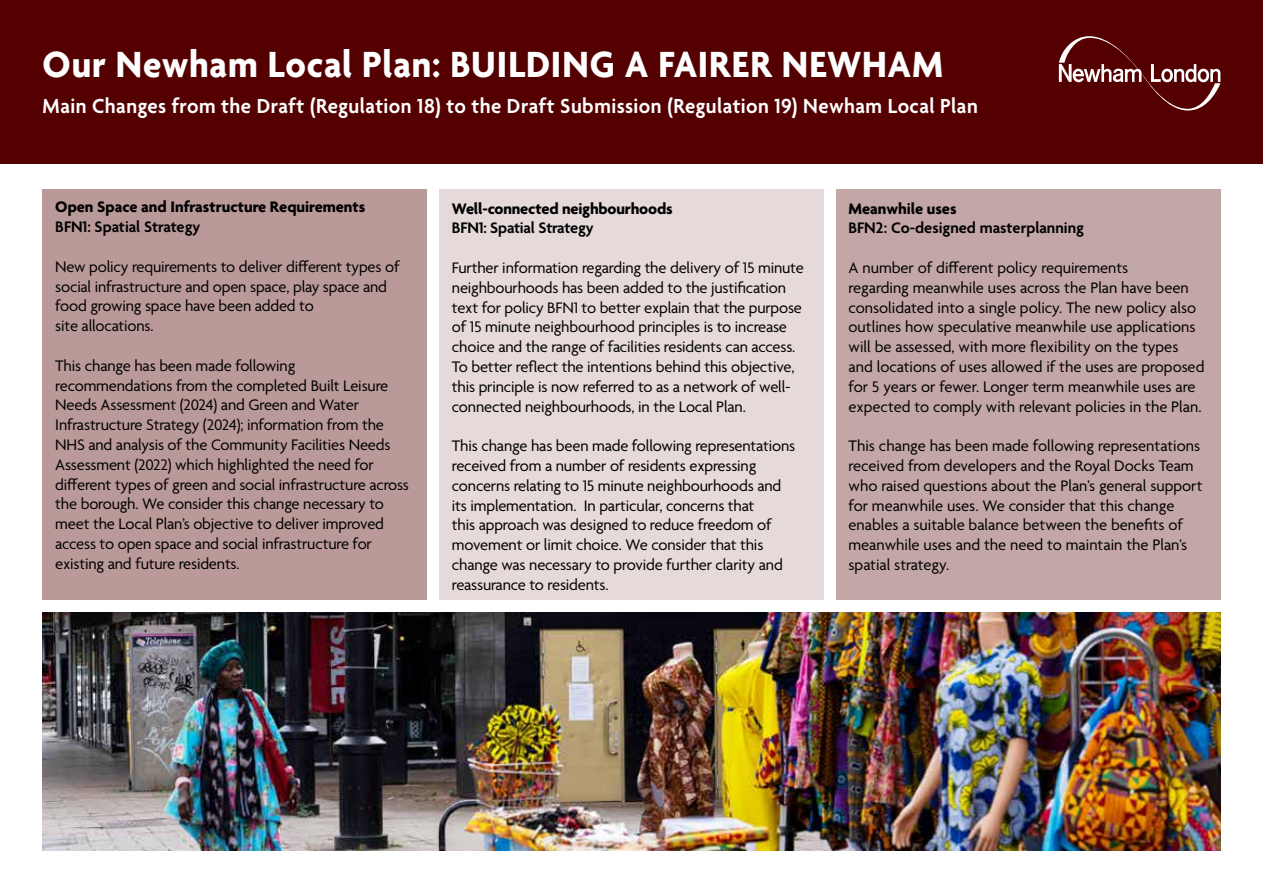
<style>
.page{position:relative;width:1263px;height:893px;background:#fff}
.page>*{position:absolute;margin:0;border:0;box-sizing:border-box;transform-origin:0 0}
.t1{font:700 39.3px "Agenda";letter-spacing:.02em;color:#fff;scale:.95 1}
.t2{font:600 22.05px "Agenda";letter-spacing:.02em;color:#fff;scale:.95 1}
.t3{font:16.5px/19.8px "Agenda";letter-spacing:-.01em;color:#000}
.t4{font:700 16.5px "Agenda";color:#000}
.t5{font:600 16.5px "Agenda";color:#000}
</style>
<div class="page">
<div style="left:439px;top:189px;width:385px;height:411px;background:#e5d9d9"></div>
<div style="left:0;top:0;width:1263px;height:164px;background:#540000"></div>
<svg style="left:1059px;top:36px;width:161px;height:74px"></svg>
<div style="left:43px;top:189px;width:384px;height:411px;background:#ba9999"></div>
<div style="left:836px;top:189px;width:384px;height:411px;background:#c3a6a6"></div>
<img style="left:43px;top:612px;width:1177px;height:238px">
<h1 class="t1" style="left:43px;top:44px;width:950px">Our Newham Local Plan: BUILDING A FAIRER NEWHAM</h1>
<h2 class="t2" style="left:43px;top:94px;width:986px">Main Changes from the Draft (Regulation 18) to the Draft Submission (Regulation 19) Newham Local Plan</h2>
<p class="t4" style="left:55px;top:198px;width:312px">Open Space and Infrastructure Requirements</p>
<p class="t5" style="left:55px;top:218px;width:147px">BFN1: Spatial Strategy</p>
<p class="t3" style="left:55px;top:258px;width:346px">New policy requirements to deliver different types of social infrastructure and open space, play space and food growing space have been added to<br>site allocations.</p>
<p class="t3" style="left:55px;top:357px;width:355px">This change has been made following recommendations from the completed Built Leisure Needs Assessment (2024) and Green and Water Infrastructure Strategy (2024); information from the NHS and analysis of the Community Facilities Needs Assessment (2022) which highlighted the need for different types of green and social infrastructure across the borough. We consider this change necessary to meet the Local Plan’s objective to deliver improved access to open space and social infrastructure for existing and future residents.</p>
<p class="t4" style="left:452px;top:199px;width:222px">Well-connected neighbourhoods</p>
<p class="t5" style="left:452px;top:219px;width:143px">BFN1: Spatial Strategy</p>
<p class="t3" style="left:452px;top:259px;width:353px">Further information regarding the delivery of 15 minute neighbourhoods has been added to the justification text for policy BFN1 to better explain that the purpose of 15 minute neighbourhood principles is to increase choice and the range of facilities residents can access.<br>To better reflect the intentions behind this objective, this principle is now referred to as a network of well&shy;connected neighbourhoods, in the Local Plan.</p>
<p class="t3" style="left:452px;top:437px;width:345px">This change has been made following representations received from a number of residents expressing concerns relating to 15 minute neighbourhoods and its implementation. In particular, concerns that<br>this approach was designed to reduce freedom of movement or limit choice. We consider that this change was necessary to provide further clarity and reassurance to residents.</p>
<p class="t4" style="left:848px;top:199px;width:110px">Meanwhile uses</p>
<p class="t5" style="left:848px;top:219px;width:237px">BFN2: Co-designed masterplanning</p>
<p class="t3" style="left:848px;top:259px;width:357px">A number of different policy requirements<br>regarding meanwhile uses across the Plan have been consolidated into a single policy. The new policy also outlines how speculative meanwhile use applications will be assessed, with more flexibility on the types and locations of uses allowed if the uses are proposed for 5 years or fewer. Longer term meanwhile uses are expected to comply with relevant policies in the Plan.</p>
<p class="t3" style="left:848px;top:437px;width:355px">This change has been made following representations received from developers and the Royal Docks Team who raised questions about the Plan’s general support for meanwhile uses. We consider that this change enables a suitable balance between the benefits of meanwhile uses and the need to maintain the Plan’s spatial strategy.</p>
</div>
